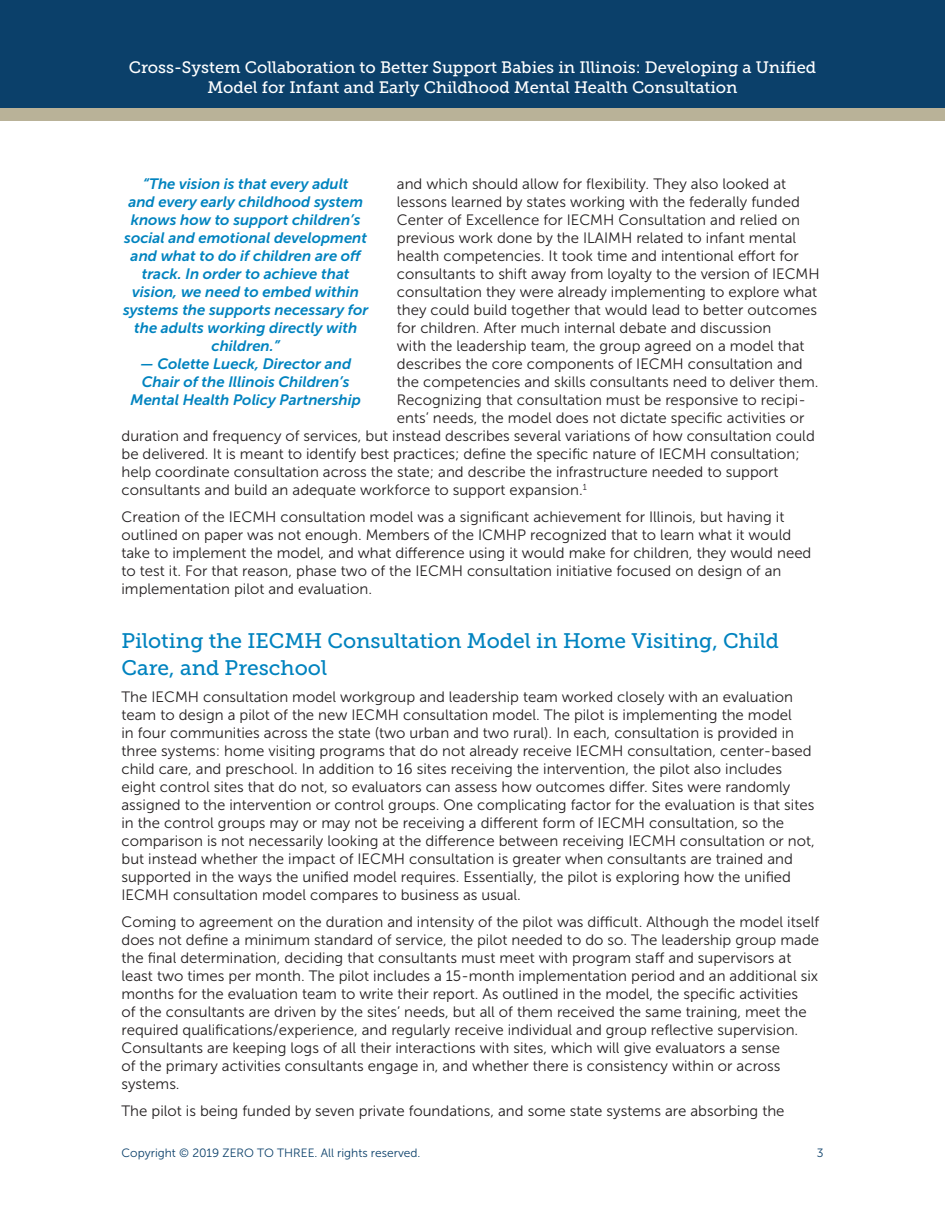
<style>
.page{position:relative;width:945px;height:1215px;background:#fff}
.page>*{position:absolute;margin:0;border:0;box-sizing:border-box;transform-origin:0 0}
.t1{font:21px/27px "Museo Slab 500";color:#0083bf}
.t2{font:16.5px/19.8px "Museo Slab 500";color:#fff;text-align:center}
.Body_copy{font:15px/18px "Museo Sans 300";color:#231f20}
.Body_copy-2{font:italic 15px/18px "Museo Sans 700";color:#0083bf;text-align:center}
.t3{font:12px "Museo Sans 300";color:#0b406a}
</style>
<div class="page">
<div style="left:0;top:94px;width:945px;height:28px;background:#b9b298"></div>
<div style="left:0;top:0;width:945px;height:108px;background:#0b406a"></div>
<p class="t2" style="left:129px;top:58px;width:689px">Cross-System Collaboration to Better Support Babies in Illinois: Developing a Unified<br>Model for Infant and Early Childhood Mental Health Consultation</p>
<p class="Body_copy-2" style="left:123px;top:175px;width:247px">“The vision is that every adult<br>and every early childhood system knows how to support children’s social and emotional development and what to do if children are off track. In order to achieve that vision, we need to embed within systems the supports necessary for the adults working directly with children.”</p>
<p class="Body_copy-2" style="left:131px;top:355px;width:232px">— Colette Lueck, Director and<br>Chair of the Illinois Children’s<br>Mental Health Policy Partnership</p>
<p class="Body_copy" style="left:397px;top:175px;width:391px">and which should allow for flexibility. They also looked at</p>
<p class="Body_copy" style="left:397px;top:193px;width:404px">lessons learned by states working with the federally funded</p>
<p class="Body_copy" style="left:397px;top:211px;width:405px">Center of Excellence for IECMH Consultation and relied on</p>
<p class="Body_copy" style="left:397px;top:229px;width:401px">previous work done by the ILAIMH related to infant mental</p>
<p class="Body_copy" style="left:397px;top:247px;width:404px">health competencies. It took time and intentional effort for</p>
<p class="Body_copy" style="left:397px;top:265px;width:424px">consultants to shift away from loyalty to the version of IECMH</p>
<p class="Body_copy" style="left:397px;top:283px;width:422px">consultation they were already implementing to explore what</p>
<p class="Body_copy" style="left:397px;top:301px;width:422px">they could build together that would lead to better outcomes</p>
<p class="Body_copy" style="left:397px;top:319px;width:376px">for children. After much internal debate and discussion</p>
<p class="Body_copy" style="left:397px;top:337px;width:409px">with the leadership team, the group agreed on a model that</p>
<p class="Body_copy" style="left:397px;top:355px;width:407px">describes the core components of IECMH consultation and</p>
<p class="Body_copy" style="left:397px;top:373px;width:423px">the competencies and skills consultants need to deliver them.</p>
<p class="Body_copy" style="left:397px;top:391px;width:410px">Recognizing that consultation must be responsive to recipi-</p>
<p class="Body_copy" style="left:397px;top:409px;width:409px">ents’ needs, the model does not dictate specific activities or</p>
<p class="Body_copy" style="left:122px;top:427px;width:695px">duration and frequency of services, but instead describes several variations of how consultation could</p>
<p class="Body_copy" style="left:122px;top:445px;width:680px">be delivered. It is meant to identify best practices; define the specific nature of IECMH consultation;</p>
<p class="Body_copy" style="left:122px;top:463px;width:659px">help coordinate consultation across the state; and describe the infrastructure needed to support</p>
<p class="Body_copy" style="left:122px;top:481px;width:467px">consultants and build an adequate workforce to support expansion.<sup>1</sup></p>
<p class="Body_copy" style="left:122px;top:508px;width:691px">Creation of the IECMH consultation model was a significant achievement for Illinois, but having it outlined on paper was not enough. Members of the ICMHP recognized that to learn what it would take to implement the model, and what difference using it would make for children, they would need to test it. For that reason, phase two of the IECMH consultation initiative focused on design of an implementation pilot and evaluation.</p>
<h3 class="t1" style="left:122px;top:627px;width:659px">Piloting the IECMH Consultation Model in Home Visiting, Child<br>Care, and Preschool</h3>
<p class="Body_copy" style="left:122px;top:688px;width:695px">The IECMH consultation model workgroup and leadership team worked closely with an evaluation team to design a pilot of the new IECMH consultation model. The pilot is implementing the model<br>in four communities across the state (two urban and two rural). In each, consultation is provided in three systems: home visiting programs that do not already receive IECMH consultation, center-based child care, and preschool. In addition to 16 sites receiving the intervention, the pilot also includes eight control sites that do not, so evaluators can assess how outcomes differ. Sites were randomly assigned to the intervention or control groups. One complicating factor for the evaluation is that sites in the control groups may or may not be receiving a different form of IECMH consultation, so the comparison is not necessarily looking at the difference between receiving IECMH consultation or not, but instead whether the impact of IECMH consultation is greater when consultants are trained and supported in the ways the unified model requires. Essentially, the pilot is exploring how the unified IECMH consultation model compares to business as usual.</p>
<p class="Body_copy" style="left:122px;top:913px;width:699px">Coming to agreement on the duration and intensity of the pilot was difficult. Although the model itself does not define a minimum standard of service, the pilot needed to do so. The leadership group made the final determination, deciding that consultants must meet with program staff and supervisors at least two times per month. The pilot includes a 15-month implementation period and an additional six months for the evaluation team to write their report. As outlined in the model, the specific activities<br>of the consultants are driven by the sites’ needs, but all of them received the same training, meet the required qualifications/experience, and regularly receive individual and group reflective supervision.<br>Consultants are keeping logs of all their interactions with sites, which will give evaluators a sense<br>of the primary activities consultants engage in, and whether there is consistency within or across systems.</p>
<p class="Body_copy" style="left:122px;top:1102px;width:665px">The pilot is being funded by seven private foundations, and some state systems are absorbing the</p>
<p class="t3" style="left:122px;top:1146px;width:301px">Copyright © 2019 ZERO TO THREE. All rights reserved.</p>
<p class="t3" style="left:817px;top:1146px;width:8px">3</p>
</div>
